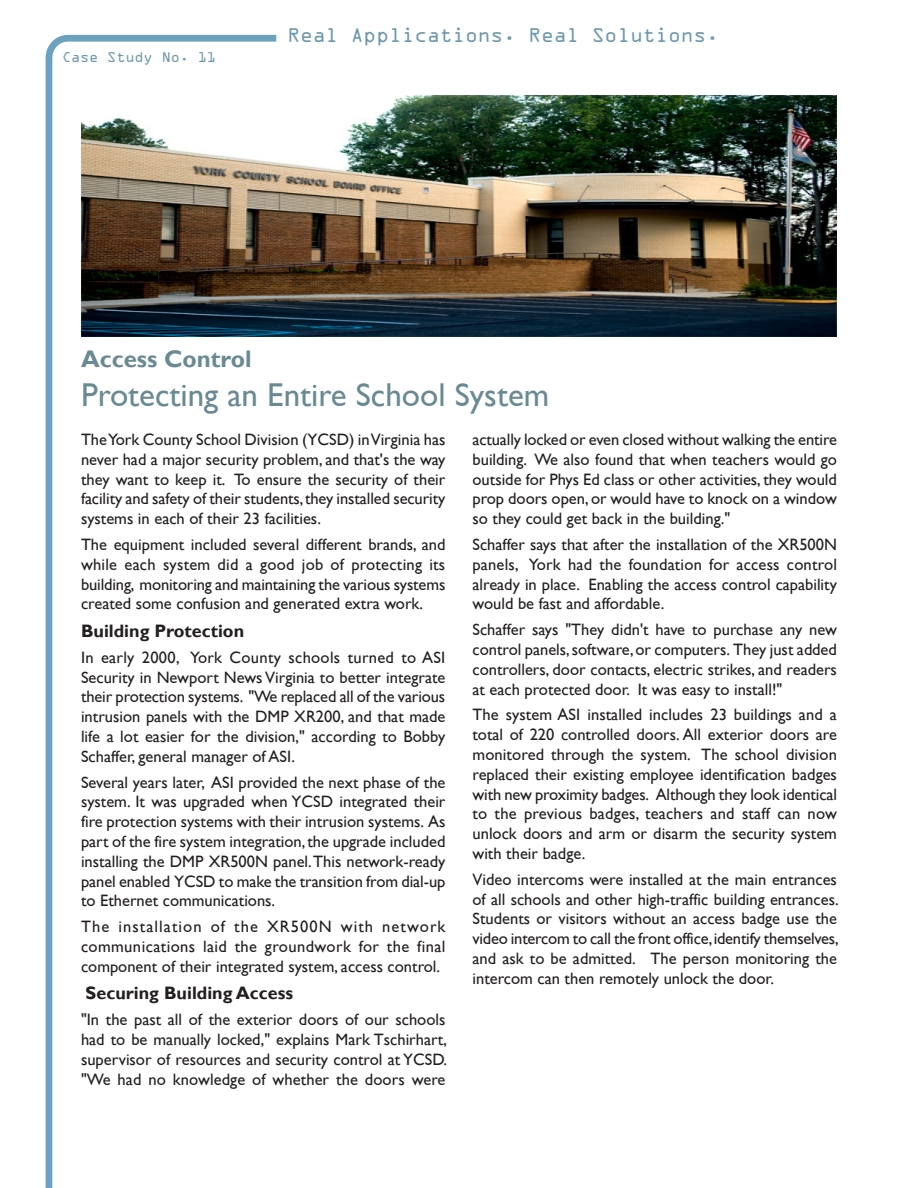
<style>
.page{position:relative;width:918px;height:1188px;background:#fff}
.page>*{position:absolute;margin:0;border:0;box-sizing:border-box;transform-origin:0 0}
.Subhead_1{font:33px "Gill Sans";color:#698a92}
.Subhead_1-2{font:700 24px "Gill Sans";color:#698a92}
.t1{font:21px "OCRA Extended";color:#6c98ac}
.Body_text{font:700 18px "Gill Sans";color:#231f20}
.Body_text-2{font:16.5px/19.8px "Gill Sans";color:#231f20;text-align:justify}
.t2{font:15px "OCRA Extended";color:#6c98ac}
</style>
<div class="page">
<svg style="left:46px;top:35px;width:230px;height:1153px"></svg>
<img style="left:81px;top:96px;width:756px;height:240px">
<p class="t2" style="left:62px;top:50px;width:156px">Case Study No. 11</p>
<p class="t1" style="left:288px;top:24px;width:433px">Real Applications. Real Solutions.</p>
<p class="Subhead_1-2" style="left:81px;top:345px;width:172px">Access Control</p>
<p class="Subhead_1" style="left:81px;top:376px;width:470px">Protecting an Entire School System</p>
<p class="Body_text-2" style="left:81px;top:429px;width:366px">The York County School Division (YCSD) in Virginia has never had a major security problem, and that's the way they want to keep it. To ensure the security of their facility and safety of their students, they installed security systems in each of their 23 facilities.</p>
<p class="Body_text-2" style="left:81px;top:534px;width:366px">The equipment included several different brands, and while each system did a good job of protecting its building, monitoring and maintaining the various systems created some confusion and generated extra work.</p>
<p class="Body_text" style="left:81px;top:620px;width:165px">Building Protection</p>
<p class="Body_text-2" style="left:81px;top:647px;width:366px">In early 2000, York County schools turned to ASI Security in Newport News Virginia to better integrate their protection systems. "We replaced all of the various intrusion panels with the DMP XR200, and that made life a lot easier for the division," according to Bobby Schaffer, general manager of ASI.</p>
<p class="Body_text-2" style="left:81px;top:772px;width:366px">Several years later, ASI provided the next phase of the system. It was upgraded when YCSD integrated their fire protection systems with their intrusion systems. As part of the fire system integration, the upgrade included installing the DMP XR500N panel. This network-ready panel enabled YCSD to make the transition from dial-up to Ethernet communications.</p>
<p class="Body_text-2" style="left:81px;top:917px;width:366px">The installation of the XR500N with network communications laid the groundwork for the final component of their integrated system, access control.</p>
<p class="Body_text" style="left:86px;top:983px;width:209px">Securing Building Access</p>
<p class="Body_text-2" style="left:81px;top:1010px;width:368px">"In the past all of the exterior doors of our schools had to be manually locked," explains Mark Tschirhart, supervisor of resources and security control at YCSD. "We had no knowledge of whether the doors were</p>
<p class="Body_text-2" style="left:472px;top:429px;width:366px">actually locked or even closed without walking the entire building. We also found that when teachers would go outside for Phys Ed class or other activities, they would prop doors open, or would have to knock on a window so they could get back in the building."</p>
<p class="Body_text-2" style="left:472px;top:534px;width:366px">Schaffer says that after the installation of the XR500N panels, York had the foundation for access control already in place. Enabling the access control capability would be fast and affordable.</p>
<p class="Body_text-2" style="left:472px;top:620px;width:366px">Schaffer says "They didn't have to purchase any new control panels, software, or computers. They just added controllers, door contacts, electric strikes, and readers at each protected door. It was easy to install!"</p>
<p class="Body_text-2" style="left:472px;top:705px;width:366px">The system ASI installed includes 23 buildings and a total of 220 controlled doors. All exterior doors are monitored through the system. The school division replaced their existing employee identification badges with new proximity badges. Although they look identical to the previous badges, teachers and staff can now unlock doors and arm or disarm the security system with their badge.</p>
<p class="Body_text-2" style="left:472px;top:869px;width:368px">Video intercoms were installed at the main entrances of all schools and other high-traffic building entrances.<br>Students or visitors without an access badge use the video intercom to call the front office, identify themselves, and ask to be admitted. The person monitoring the intercom can then remotely unlock the door.</p>
</div>
